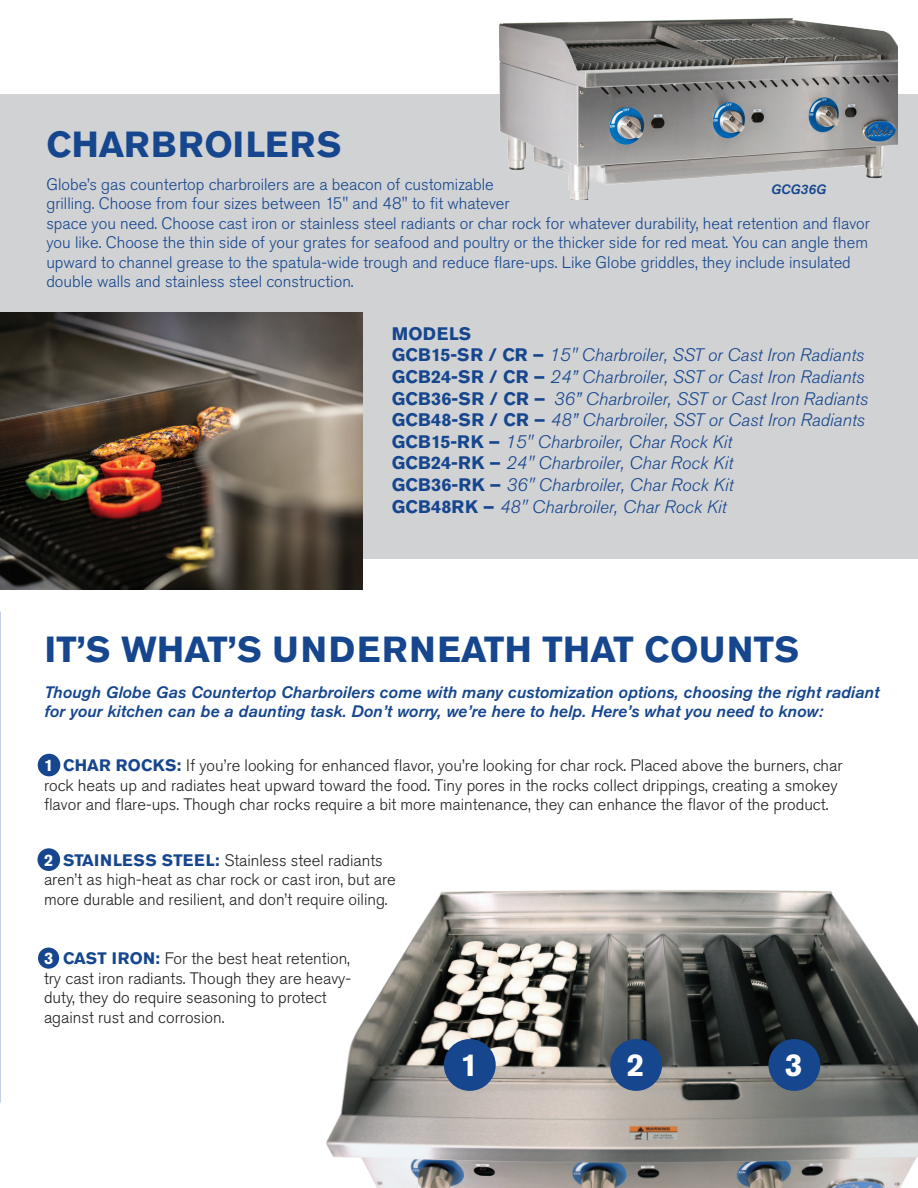
<style>
.page{position:relative;width:918px;height:1188px;background:#fff}
.page>*{position:absolute;margin:0;border:0;box-sizing:border-box;transform-origin:0 0}
.t1{font:700 36px "Akzidenz Grotesk Pro";letter-spacing:.01em;color:#16468d}
.t2{font:700 31.5px "Akzidenz Grotesk Pro";color:#fff}
.t3{font:italic 300 18px/21.6px "Akzidenz Grotesk Pro";color:#16468d}
.t4{font:300 16.5px/19.5px "Akzidenz Grotesk Pro";color:#231f20}
.t5{font:300 16.5px/19.5px "Akzidenz Grotesk Pro";color:#16468d}
.t6{font:italic 500 16.5px/19.5px "Akzidenz Grotesk Pro";color:#16468d}
.t7{font:italic 500 13.5px "Akzidenz Grotesk Pro";letter-spacing:-.005em;color:#16468d}
.s1{font-weight:700;font-style:normal}
.s2{font-weight:700;color:#fff}
.s3{font-weight:700;color:#16468d}
</style>
<div class="page">
<div style="left:38px;top:754px;width:22px;height:22px;background:#16468d;border-radius:50%"></div>
<div style="left:37px;top:848px;width:23px;height:23px;background:#16468d;border-radius:50%"></div>
<div style="left:38px;top:948px;width:21px;height:21px;background:#16468d;border-radius:50%"></div>
<img style="left:326px;top:890px;width:592px;height:298px">
<div style="left:0;top:94px;width:918px;height:464px;background:#d1d2d4"></div>
<img style="left:499px;top:18px;width:398px;height:182px">
<img style="left:0;top:312px;width:363px;height:277px">
<div style="left:444px;top:1039px;width:52px;height:52px;background:#16468d;border-radius:50%"></div>
<div style="left:610px;top:1039px;width:52px;height:52px;background:#16468d;border-radius:50%"></div>
<div style="left:768px;top:1039px;width:52px;height:52px;background:#16468d;border-radius:50%"></div>
<h1 class="t1" style="left:46px;top:121px;width:297px">CHARBROILERS</h1>
<p class="t5" style="left:46px;top:174px;width:825px">Globe’s gas countertop charbroilers are a beacon of customizable<br>grilling. Choose from four sizes between 15" and 48" to fit whatever<br>space you need. Choose cast iron or stainless steel radiants or char rock for whatever durability, heat retention and flavor you like. Choose the thin side of your grates for seafood and poultry or the thicker side for red meat. You can angle them upward to channel grease to the spatula-wide trough and reduce flare-ups. Like Globe griddles, they include insulated double walls and stainless steel construction.</p>
<p class="t3" style="left:392px;top:323px;width:478px"><span class="s1">MODELS<br>GCB15-SR / CR –</span> 15" Charbroiler, SST or Cast Iron Radiants <span class="s1">GCB24-SR / CR –</span> 24” Charbroiler, SST or Cast Iron Radiants <span class="s1">GCB36-SR / CR –</span> 36” Charbroiler, SST or Cast Iron Radiants <span class="s1">GCB48-SR / CR –</span> 48” Charbroiler, SST or Cast Iron Radiants <span class="s1">GCB15-RK –</span> 15" Charbroiler, Char Rock Kit<br><span class="s1">GCB24-RK –</span> 24" Charbroiler, Char Rock Kit<br><span class="s1">GCB36-RK –</span> 36" Charbroiler, Char Rock Kit<br><span class="s1">GCB48RK –</span> 48" Charbroiler, Char Rock Kit</p>
<p class="t7" style="left:771px;top:180px;width:57px">GCG36G</p>
<h1 class="t1" style="left:45px;top:626px;width:756px">IT’S WHAT’S UNDERNEATH THAT COUNTS</h1>
<p class="t6" style="left:45px;top:682px;width:836px">Though Globe Gas Countertop Charbroilers come with many customization options, choosing the right radiant for your kitchen can be a daunting task. Don’t worry, we’re here to help. Here’s what you need to know:</p>
<p class="t4" style="left:44px;top:756px;width:800px"><span class="s2">1</span> <span class="s3">CHAR ROCKS:</span> If you’re looking for enhanced flavor, you’re looking for char rock. Placed above the burners, char rock heats up and radiates heat upward toward the food. Tiny pores in the rocks collect drippings, creating a smokey flavor and flare-ups. Though char rocks require a bit more maintenance, they can enhance the flavor of the product.</p>
<p class="t4" style="left:44px;top:850px;width:353px"><span class="s2">2</span> <span class="s3">STAINLESS STEEL:</span> Stainless steel radiants aren’t as high-heat as char rock or cast iron, but are more durable and resilient, and don’t require oiling.</p>
<p class="t4" style="left:44px;top:949px;width:309px"><span class="s2">3</span> <span class="s3">CAST IRON:</span> For the best heat retention, try cast iron radiants. Though they are heavy&shy;duty, they do require seasoning to protect against rust and corrosion.</p>
<h2 class="t2" style="left:460px;top:1045px;width:19px">1</h2>
<h2 class="t2" style="left:627px;top:1045px;width:19px">2</h2>
<h2 class="t2" style="left:785px;top:1045px;width:19px">3</h2>
</div>
